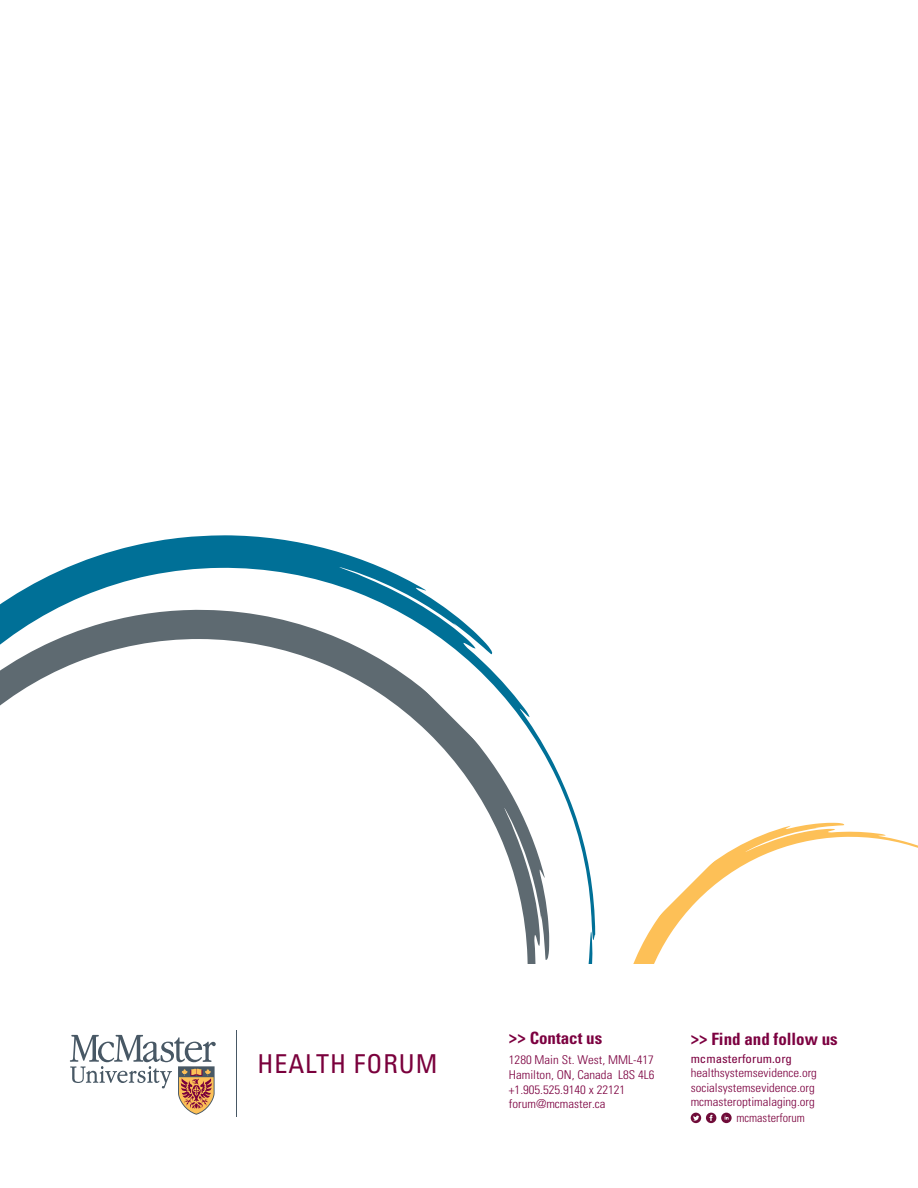
<style>
.page{position:relative;width:918px;height:1188px;background:#fff}
.page>*{position:absolute;margin:0;border:0;box-sizing:border-box;transform-origin:0 0}
.t1{font:condensed 25.95px "Univers LT Std";letter-spacing:.04em;color:#7a003c}
.t2{font:700 condensed 16.95px "Univers LT Std";color:#7c0040}
.t3{font:300 condensed 12.15px/14.5px "Univers LT Std";color:#7c0040;scale:1.06 1}
.t4{font:condensed 12.15px "Univers LT Std";color:#7c0040;scale:1.06 1}
.t5{font:300 condensed 12.15px "Univers LT Std";color:#7a003c}
</style>
<div class="page">
<svg style="left:21px;top:535px;width:575px;height:429px"></svg>
<svg style="left:633px;top:823px;width:285px;height:141px"></svg>
<svg style="left:0;top:591px;width:575px;height:373px"></svg>
<svg style="left:0;top:610px;width:549px;height:354px"></svg>
<svg style="left:691px;top:1113px;width:41px;height:10px"></svg>
<svg style="left:70px;top:1035px;width:146px;height:80px"></svg>
<hr style="left:236px;top:1030px;width:1px;height:87px;background:#485865">
<h1 class="t1" style="left:257px;top:1047px;width:181px">HEALTH FORUM</h1>
<h2 class="t2" style="left:509px;top:1027px;width:95px">&gt;&gt; Contact us</h2>
<p class="t3" style="left:509px;top:1053px;width:139px">1280 Main St. West, MML-417<br>Hamilton, ON, Canada L8S 4L6 +1.905.525.9140 x 22121 forum@mcmaster.ca</p>
<h2 class="t2" style="left:691px;top:1029px;width:149px">&gt;&gt; Find and follow us</h2>
<p class="t4" style="left:691px;top:1051px;width:97px">mcmasterforum.org</p>
<p class="t3" style="left:691px;top:1066px;width:121px">healthsystemsevidence.org socialsystemsevidence.org mcmasteroptimalaging.org</p>
<p class="t5" style="left:736px;top:1111px;width:70px">mcmasterforum</p>
</div>
